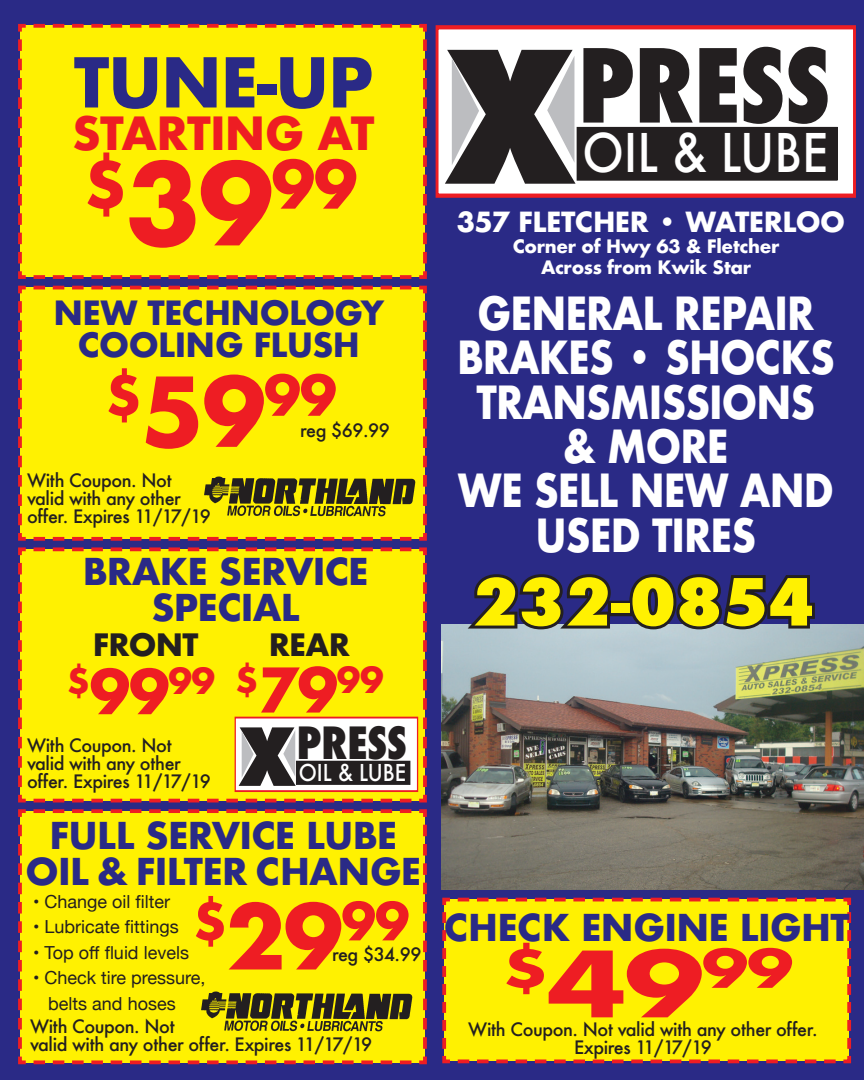
<style>
.page{position:relative;width:864px;height:1080px;background:#2a2a86}
.page>*{position:absolute;margin:0;border:0;box-sizing:border-box;transform-origin:0 0}
.t1{font:800 condensed 98.7px "Futura";color:#231f20}
.t2{font:700 66.6px "Futura";letter-spacing:-.02em;color:#2a2a86}
.t3{font:700 64.2px "Futura";color:#ee1d23}
.t4{font:800 condensed 63px "Futura";color:#fff101;scale:1.22 1}
.t5{font:700 54.3px "Futura";color:#ee1d23}
.t6{font:500 51.9px "Futura";color:#fff;scale:.9 1}
.t7{font:700 51.6px "Futura";color:#ee1d23;scale:1.32 1}
.t8{font:700 51px "Futura";color:#ee1d23}
.t9{font:700 44.4px/44.4px "Futura";letter-spacing:-.025em;color:#fff;text-align:center;scale:.86 1}
.t10{font:700 44.4px "Futura";letter-spacing:-.02em;color:#ee1d23}
.t11{font:800 condensed 43.2px "Futura";color:#231f20}
.t12{font:700 36px/36px "Futura";letter-spacing:-.02em;color:#2a2a86;text-align:center}
.t13{font:700 34.8px "Futura";color:#ee1d23}
.t14{font:700 32.4px/32.4px "Futura";letter-spacing:-.02em;color:#2a2a86;text-align:center}
.t15{font:700 30px "Futura";letter-spacing:-.025em;color:#231f20}
.t16{font:700 27px "Futura";letter-spacing:-.02em;color:#fff}
.t17{font:500 22.5px "Futura";color:#fff;scale:.9 1}
.t18{font:500 18px/18px "Futura";letter-spacing:-.025em;color:#231f20}
.t19{font:18px/25.5px "Helvetica Neue";color:#231f20}
.t20{font:700 18px/21px "Futura";letter-spacing:-.02em;color:#fff;text-align:center}
.s1{font-size:110.4px}
.s2{font-size:93.3px}
.s3{font-size:59.7px}
.s4{font-size:77.7px}
.s5{font-size:87.3px}
.s6{font-size:177.6px}
.s7{font-size:88.5px}
</style>
<div class="page">
<div style="left:437px;top:27px;width:417px;height:169px;background:#fff"></div>
<div style="left:435px;top:26px;width:421px;height:171px;border:4px solid #ee1d23"></div>
<div style="left:577px;top:127px;width:260px;height:53px;background:#231f20"></div>
<div style="left:577px;top:127px;width:261px;height:54px;border:1px solid #231f20"></div>
<svg style="left:547px;top:57px;width:27px;height:105px"></svg>
<svg style="left:452px;top:59px;width:27px;height:106px"></svg>
<div style="left:18px;top:285px;width:409px;height:256px;background:#fff101"></div>
<div style="left:18px;top:547px;width:409px;height:256px;background:#fff101"></div>
<div style="left:18px;top:809px;width:409px;height:256px;background:#fff101"></div>
<div style="left:442px;top:897px;width:410px;height:167px;background:#fff101"></div>
<div style="left:18px;top:23px;width:409px;height:256px;background:#fff101"></div>
<div style="left:235px;top:718px;width:183px;height:73px;background:#fff"></div>
<div style="left:234px;top:717px;width:184px;height:75px;border:2px solid #ee1d23"></div>
<div style="left:296px;top:761px;width:114px;height:23px;background:#231f20"></div>
<div style="left:296px;top:761px;width:114px;height:24px;border:1px solid #231f20"></div>
<svg style="left:283px;top:731px;width:12px;height:45px"></svg>
<svg style="left:242px;top:732px;width:12px;height:45px"></svg>
<img style="left:441px;top:624px;width:423px;height:266px">
<img style="left:200px;top:473px;width:220px;height:50px">
<img style="left:197px;top:989px;width:220px;height:49px">
<svg style="left:461px;top:574px;width:154px;height:60px"></svg>
<div style="left:608px;top:601px;width:25px;height:15px;border:6px solid #231f20"></div>
<svg style="left:626px;top:574px;width:192px;height:59px"></svg>
<h2 class="t2" style="left:74px;top:34px;width:301px">TUNE-UP</h2>
<h3 class="t10" style="left:72px;top:101px;width:304px">STARTING AT</h3>
<h3 class="t3" style="left:83px;top:138px;width:276px">$<span class="s1">39</span>99</h3>
<h3 class="t14" style="left:54px;top:296px;width:332px">NEW TECHNOLOGY<br>COOLING FLUSH</h3>
<h3 class="t5" style="left:105px;top:356px;width:234px">$<span class="s2">59</span>99</h3>
<p class="t18" style="left:300px;top:421px;width:91px">reg $69.99</p>
<p class="t18" style="left:27px;top:471px;width:185px">With Coupon. Not valid with any other offer. Expires 11/17/19</p>
<h3 class="t12" style="left:83px;top:554px;width:287px">BRAKE SERVICE<br>SPECIAL</h3>
<h3 class="t15" style="left:93px;top:623px;width:107px">FRONT</h3>
<h3 class="t15" style="left:269px;top:623px;width:83px">REAR</h3>
<h3 class="t13" style="left:67px;top:655px;width:319px">$<span class="s3">99</span>99 $<span class="s3">79</span>99</h3>
<p class="t18" style="left:27px;top:736px;width:185px">With Coupon. Not valid with any other offer. Expires 11/17/19</p>
<h3 class="t11" style="left:239px;top:714px;width:170px"><span class="s4">X</span>PRESS</h3>
<p class="t17" style="left:299px;top:757px;width:121px">OIL &amp; LUBE</p>
<h3 class="t12" style="left:25px;top:818px;width:398px">FULL SERVICE LUBE<br>OIL &amp; FILTER CHANGE</h3>
<h3 class="t8" style="left:193px;top:884px;width:219px">$<span class="s5">29</span>99</h3>
<p class="t19" style="left:33px;top:890px;width:138px">• Change oil filter</p>
<p class="t19" style="left:33px;top:915px;width:147px">• Lubricate fittings</p>
<p class="t19" style="left:33px;top:941px;width:157px">• Top off fluid levels</p>
<p class="t19" style="left:48px;top:966px;width:159px;text-indent:-15px">• Check tire pressure, belts and hoses</p>
<p class="t18" style="left:332px;top:945px;width:91px">reg $34.99</p>
<p class="t18" style="left:30px;top:1017px;width:344px">With Coupon. Not<br>valid with any other offer. Expires 11/17/19</p>
<h1 class="t1" style="left:445px;top:19px;width:387px"><span class="s6">X</span>PRESS</h1>
<h3 class="t6" style="left:582px;top:117px;width:275px">OIL &amp; LUBE</h3>
<h3 class="t16" style="left:457px;top:202px;width:390px">357 FLETCHER • WATERLOO</h3>
<p class="t20" style="left:513px;top:236px;width:268px">Corner of Hwy 63 &amp; Fletcher<br>Across from Kwik Star</p>
<h3 class="t9" style="left:457px;top:291px;width:441px">GENERAL REPAIR<br>BRAKES • SHOCKS<br>TRANSMISSIONS &amp; MORE<br>WE SELL NEW AND<br>USED TIRES</h3>
<h3 class="t4" style="left:472px;top:559px;width:282px">232-0854</h3>
<h3 class="t12" style="left:444px;top:910px;width:407px">CHECK ENGINE LIGHT</h3>
<h3 class="t7" style="left:502px;top:931px;width:222px">$<span class="s7">49</span>99</h3>
<p class="t18" style="left:468px;top:1020px;width:351px;text-align:center">With Coupon. Not valid with any other offer.<br>Expires 11/17/19</p>
</div>
